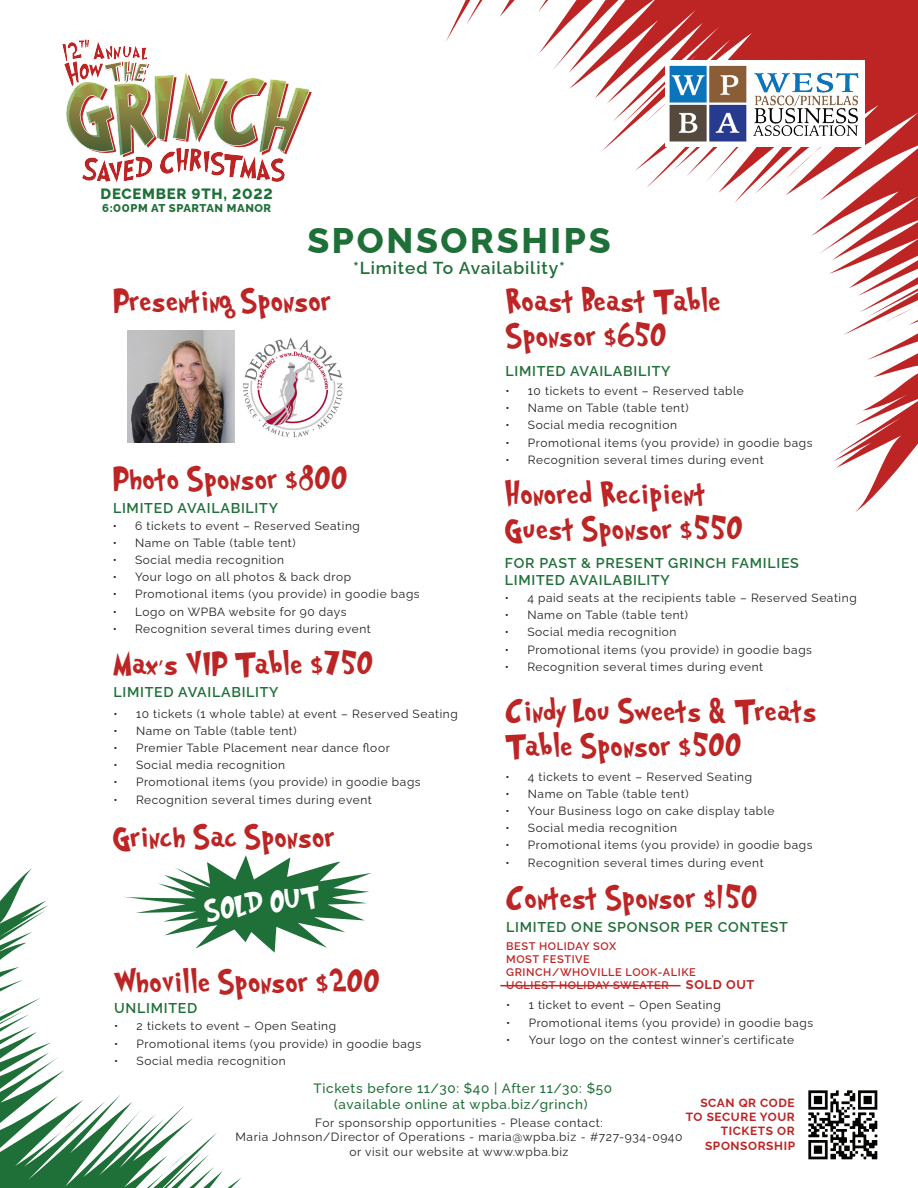
<style>
.page{position:relative;width:918px;height:1188px;background:#fff}
.page>*{position:absolute;margin:0;border:0;box-sizing:border-box;transform-origin:0 0}
.t1{font:100 35.55px "Raleway";letter-spacing:.075em;color:#1f6f38}
.t2{font:29.1px/35px "Grinched";letter-spacing:.05em;color:#bd2525}
.t3{font:25.95px "Grinched";color:#fff}
.t4{font:100 17.4px "Raleway";letter-spacing:.05em;color:#1f6f38}
.t5{font:100 15px "Raleway";letter-spacing:.05em;color:#1f6f38}
.t6{font:100 14.25px/17.1px "Raleway";letter-spacing:.05em;color:#1f6f38}
.t7{font:100 13.5px/16.2px "Raleway";letter-spacing:.05em;color:#1f6f38;text-align:center}
.t8{font:100 12.75px "Raleway";letter-spacing:.05em;color:#bd2525}
.t9{font:100 12px/14.4px "Raleway";letter-spacing:.05em;color:#231f20;text-align:center}
.t10{font:100 11.85px "Raleway";letter-spacing:.05em;color:#231f20}
.t11{font:100 11.85px/14.2px "Raleway";letter-spacing:.05em;color:#bd2525;text-align:right}
.t12{font:100 11.25px "Raleway";letter-spacing:.05em;color:#1f6f38}
.t13{font:100 11.1px/13.2px "Raleway";letter-spacing:.05em;color:#bd2525}
.s1{font-family:"Myriad Pro";font-size:22.95px}
</style>
<div class="page">
<svg style="left:446px;top:0;width:472px;height:512px"></svg>
<svg style="left:0;top:868px;width:241px;height:320px"></svg>
<div style="left:665px;top:60px;width:199px;height:87px;background:#fff"></div>
<img style="left:664px;top:62px;width:195px;height:83px">
<svg style="left:106px;top:855px;width:265px;height:98px"></svg>
<img style="left:808px;top:1090px;width:70px;height:70px">
<svg style="left:62px;top:39px;width:250px;height:144px"></svg>
<hr style="left:500px;top:985px;width:181px;height:1px;background:#bd2525">
<img style="left:127px;top:330px;width:216px;height:112px">
<p class="t5" style="left:101px;top:182px;width:174px">DECEMBER 9TH, 2022</p>
<p class="t12" style="left:102px;top:199px;width:170px">6:00PM AT SPARTAN MANOR</p>
<h1 class="t1" style="left:307px;top:212px;width:305px">SPONSORSHIPS</h1>
<h3 class="t4" style="left:353px;top:254px;width:213px">*Limited To Availability*</h3>
<h2 class="t2" style="left:113px;top:285px;width:218px">Presenting Sponsor</h2>
<h2 class="t2" style="left:113px;top:463px;width:236px">Photo Sponsor $800</h2>
<p class="t10" style="left:113px;top:516px;width:249px">• 6 tickets to event – Reserved Seating</p>
<p class="t10" style="left:113px;top:533px;width:185px">• Name on Table (table tent)</p>
<p class="t10" style="left:113px;top:550px;width:173px">• Social media recognition</p>
<p class="t10" style="left:113px;top:568px;width:240px">• Your logo on all photos &amp; back drop</p>
<p class="t10" style="left:113px;top:585px;width:309px">• Promotional items (you provide) in goodie bags</p>
<p class="t10" style="left:113px;top:602px;width:235px">• Logo on WPBA website for 90 days</p>
<p class="t10" style="left:113px;top:619px;width:260px">• Recognition several times during event</p>
<p class="t6" style="left:113px;top:498px;width:166px">LIMITED AVAILABILITY</p>
<h2 class="t2" style="left:114px;top:649px;width:260px">Max<span class="s1">’</span>s VIP Table $750</h2>
<p class="t10" style="left:114px;top:704px;width:346px">• 10 tickets (1 whole table) at event – Reserved Seating</p>
<p class="t10" style="left:114px;top:721px;width:185px">• Name on Table (table tent)</p>
<p class="t10" style="left:114px;top:738px;width:278px">• Premier Table Placement near dance floor</p>
<p class="t10" style="left:114px;top:756px;width:173px">• Social media recognition</p>
<p class="t10" style="left:114px;top:773px;width:309px">• Promotional items (you provide) in goodie bags</p>
<p class="t10" style="left:114px;top:790px;width:260px">• Recognition several times during event</p>
<p class="t6" style="left:114px;top:682px;width:166px">LIMITED AVAILABILITY</p>
<h2 class="t2" style="left:113px;top:822px;width:223px">Grinch Sac Sponsor</h2>
<h3 class="t3" style="left:203px;top:898px;width:115px;rotate:-8deg">SOLD OUT</h3>
<h2 class="t2" style="left:116px;top:967px;width:265px">Whoville Sponsor $200</h2>
<p class="t10" style="left:114px;top:1017px;width:224px">• 2 tickets to event – Open Seating</p>
<p class="t10" style="left:114px;top:1034px;width:309px">• Promotional items (you provide) in goodie bags</p>
<p class="t10" style="left:114px;top:1051px;width:173px">• Social media recognition</p>
<p class="t6" style="left:114px;top:998px;width:85px">UNLIMITED</p>
<h2 class="t2" style="left:506px;top:285px;width:216px">Roast Beast Table<br>Sponsor $650</h2>
<p class="t10" style="left:506px;top:381px;width:240px">• 10 tickets to event – Reserved table</p>
<p class="t10" style="left:506px;top:399px;width:185px">• Name on Table (table tent)</p>
<p class="t10" style="left:506px;top:416px;width:173px">• Social media recognition</p>
<p class="t10" style="left:506px;top:433px;width:309px">• Promotional items (you provide) in goodie bags</p>
<p class="t10" style="left:506px;top:450px;width:260px">• Recognition several times during event</p>
<p class="t6" style="left:506px;top:360px;width:166px">LIMITED AVAILABILITY</p>
<h2 class="t2" style="left:505px;top:479px;width:238px">Honored Recipient<br>Guest Sponsor $550</h2>
<p class="t6" style="left:505px;top:552px;width:295px">FOR PAST &amp; PRESENT GRINCH FAMILIES<br>LIMITED AVAILABILITY</p>
<p class="t10" style="left:505px;top:588px;width:353px">• 4 paid seats at the recipients table – Reserved Seating</p>
<p class="t10" style="left:505px;top:605px;width:185px">• Name on Table (table tent)</p>
<p class="t10" style="left:505px;top:623px;width:173px">• Social media recognition</p>
<p class="t10" style="left:505px;top:640px;width:309px">• Promotional items (you provide) in goodie bags</p>
<p class="t10" style="left:505px;top:657px;width:260px">• Recognition several times during event</p>
<h2 class="t2" style="left:506px;top:696px;width:312px">Cindy Lou Sweets &amp; Treats<br>Table Sponsor $500</h2>
<p class="t10" style="left:506px;top:767px;width:248px">• 4 tickets to event – Reserved Seating</p>
<p class="t10" style="left:506px;top:784px;width:185px">• Name on Table (table tent)</p>
<p class="t10" style="left:506px;top:801px;width:271px">• Your Business logo on cake display table</p>
<p class="t10" style="left:506px;top:819px;width:173px">• Social media recognition</p>
<p class="t10" style="left:506px;top:836px;width:309px">• Promotional items (you provide) in goodie bags</p>
<p class="t10" style="left:506px;top:853px;width:260px">• Recognition several times during event</p>
<h2 class="t2" style="left:506px;top:883px;width:252px">Contest Sponsor $150</h2>
<p class="t6" style="left:506px;top:917px;width:283px">LIMITED ONE SPONSOR PER CONTEST</p>
<p class="t13" style="left:506px;top:938px;width:191px">BEST HOLIDAY SOX<br>MOST FESTIVE<br>GRINCH/WHOVILLE LOOK-ALIKE<br>UGLIEST HOLIDAY SWEATER</p>
<p class="t8" style="left:686px;top:975px;width:70px">SOLD OUT</p>
<p class="t10" style="left:506px;top:996px;width:216px">• 1 ticket to event – Open Seating</p>
<p class="t10" style="left:506px;top:1013px;width:309px">• Promotional items (you provide) in goodie bags</p>
<p class="t10" style="left:506px;top:1030px;width:289px">• Your logo on the contest winner’s certificate</p>
<p class="t7" style="left:314px;top:1079px;width:300px">Tickets before 11/30: $40 | After 11/30: $50 (available online at wpba.biz/grinch)</p>
<p class="t11" style="left:686px;top:1094px;width:111px">SCAN QR CODE<br>TO SECURE YOUR<br>TICKETS OR<br>SPONSORSHIP</p>
<p class="t9" style="left:236px;top:1114px;width:448px">For sponsorship opportunities - Please contact:<br>Maria Johnson/Director of Operations - maria@wpba.biz - #727-934-0940 or visit our website at www.wpba.biz</p>
</div>
